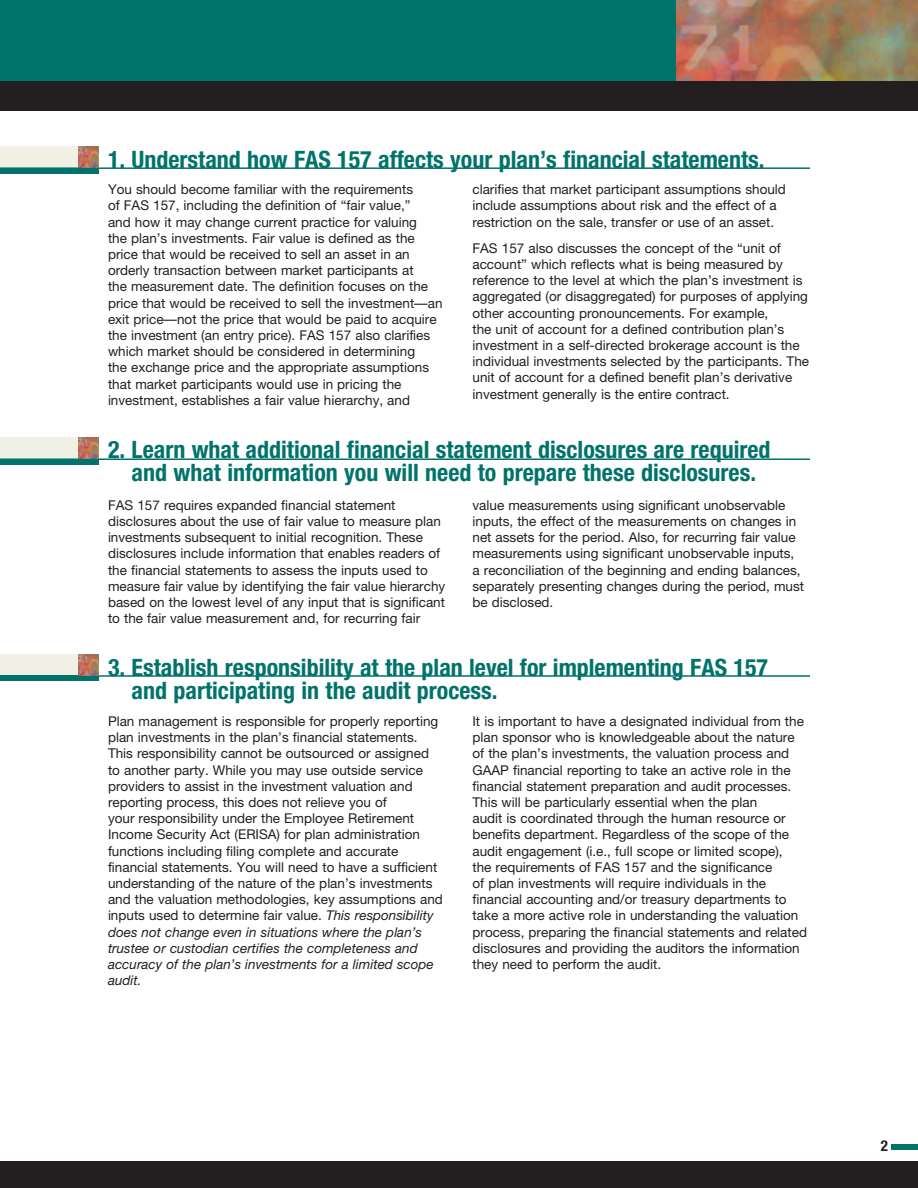
<style>
.page{position:relative;width:918px;height:1188px;background:#fff}
.page>*{position:absolute;margin:0;border:0;box-sizing:border-box;transform-origin:0 0}
.t1{font:700 condensed 24px/22.5px "Helvetica Neue";color:#00736a;text-align:center}
.t2{font:700 condensed 15px "Helvetica Neue";color:#231f20}
.t3{font:13.5px/16.2px "Helvetica Neue";color:#231f20}
.s1{font-style:italic}
</style>
<div class="page">
<div style="left:0;top:38px;width:918px;height:73px;background:#231f20"></div>
<div style="left:0;top:0;width:688px;height:81px;background:#00736a"></div>
<img style="left:677px;top:0;width:241px;height:81px">
<div style="left:0;top:1161px;width:918px;height:27px;background:#231f20"></div>
<div style="left:891px;top:1144px;width:27px;height:6px;background:#00736a"></div>
<div style="left:0;top:146px;width:98px;height:22px;background:#f1f0e4"></div>
<div style="left:0;top:168px;width:98px;height:5px;background:#00736a"></div>
<hr style="left:0;top:167px;width:810px;height:2px;background:#00736a">
<img style="left:79px;top:146px;width:19px;height:21px">
<div style="left:0;top:437px;width:98px;height:22px;background:#f1f0e4"></div>
<div style="left:0;top:459px;width:98px;height:5px;background:#00736a"></div>
<hr style="left:0;top:458px;width:810px;height:2px;background:#00736a">
<img style="left:79px;top:437px;width:19px;height:22px">
<div style="left:0;top:654px;width:98px;height:22px;background:#f1f0e4"></div>
<div style="left:0;top:676px;width:98px;height:5px;background:#00736a"></div>
<hr style="left:0;top:675px;width:810px;height:2px;background:#00736a">
<img style="left:79px;top:654px;width:19px;height:21px">
<h1 class="t1" style="left:108px;top:148px;width:658px">1. Understand how FAS 157 affects your plan’s financial statements.</h1>
<p class="t3" style="left:108px;top:181px;width:336px">You should become familiar with the requirements<br>of FAS 157, including the definition of “fair value,”<br>and how it may change current practice for valuing<br>the plan’s investments. Fair value is defined as the price that would be received to sell an asset in an orderly transaction between market participants at<br>the measurement date. The definition focuses on the price that would be received to sell the investment—an exit price—not the price that would be paid to acquire the investment (an entry price). FAS 157 also clarifies which market should be considered in determining<br>the exchange price and the appropriate assumptions that market participants would use in pricing the investment, establishes a fair value hierarchy, and</p>
<p class="t3" style="left:472px;top:181px;width:315px">clarifies that market participant assumptions should include assumptions about risk and the effect of a restriction on the sale, transfer or use of an asset.</p>
<p class="t3" style="left:472px;top:240px;width:338px">FAS 157 also discusses the concept of the “unit of account” which reflects what is being measured by reference to the level at which the plan’s investment is aggregated (or disaggregated) for purposes of applying other accounting pronouncements. For example,<br>the unit of account for a defined contribution plan’s investment in a self-directed brokerage account is the individual investments selected by the participants. The unit of account for a defined benefit plan’s derivative investment generally is the entire contract.</p>
<h1 class="t1" style="left:108px;top:438px;width:664px">2. Learn what additional financial statement disclosures are required and what information you will need to prepare these disclosures.</h1>
<p class="t3" style="left:108px;top:497px;width:339px">FAS 157 requires expanded financial statement disclosures about the use of fair value to measure plan investments subsequent to initial recognition. These disclosures include information that enables readers of the financial statements to assess the inputs used to measure fair value by identifying the fair value hierarchy based on the lowest level of any input that is significant to the fair value measurement and, for recurring fair</p>
<p class="t3" style="left:472px;top:497px;width:333px">value measurements using significant unobservable inputs, the effect of the measurements on changes in net assets for the period. Also, for recurring fair value measurements using significant unobservable inputs, a reconciliation of the beginning and ending balances, separately presenting changes during the period, must be disclosed.</p>
<h1 class="t1" style="left:132px;top:656px;width:638px;text-align:left;text-indent:-24px">3. Establish responsibility at the plan level for implementing FAS 157 and participating in the audit process.</h1>
<p class="t3" style="left:108px;top:713px;width:336px">Plan management is responsible for properly reporting plan investments in the plan’s financial statements.<br>This responsibility cannot be outsourced or assigned to another party. While you may use outside service providers to assist in the investment valuation and reporting process, this does not relieve you of<br>your responsibility under the Employee Retirement Income Security Act (ERISA) for plan administration functions including filing complete and accurate financial statements. You will need to have a sufficient understanding of the nature of the plan’s investments and the valuation methodologies, key assumptions and inputs used to determine fair value. <span class="s1">This responsibility does not change even in situations where the plan’s trustee or custodian certifies the completeness and accuracy of the plan’s investments for a limited scope audit.</span></p>
<p class="t3" style="left:472px;top:713px;width:336px">It is important to have a designated individual from the plan sponsor who is knowledgeable about the nature of the plan’s investments, the valuation process and GAAP financial reporting to take an active role in the financial statement preparation and audit processes.<br>This will be particularly essential when the plan<br>audit is coordinated through the human resource or benefits department. Regardless of the scope of the audit engagement (i.e., full scope or limited scope),<br>the requirements of FAS 157 and the significance<br>of plan investments will require individuals in the financial accounting and/or treasury departments to take a more active role in understanding the valuation process, preparing the financial statements and related disclosures and providing the auditors the information they need to perform the audit.</p>
<p class="t2" style="left:881px;top:1136px;width:9px">2</p>
</div>
